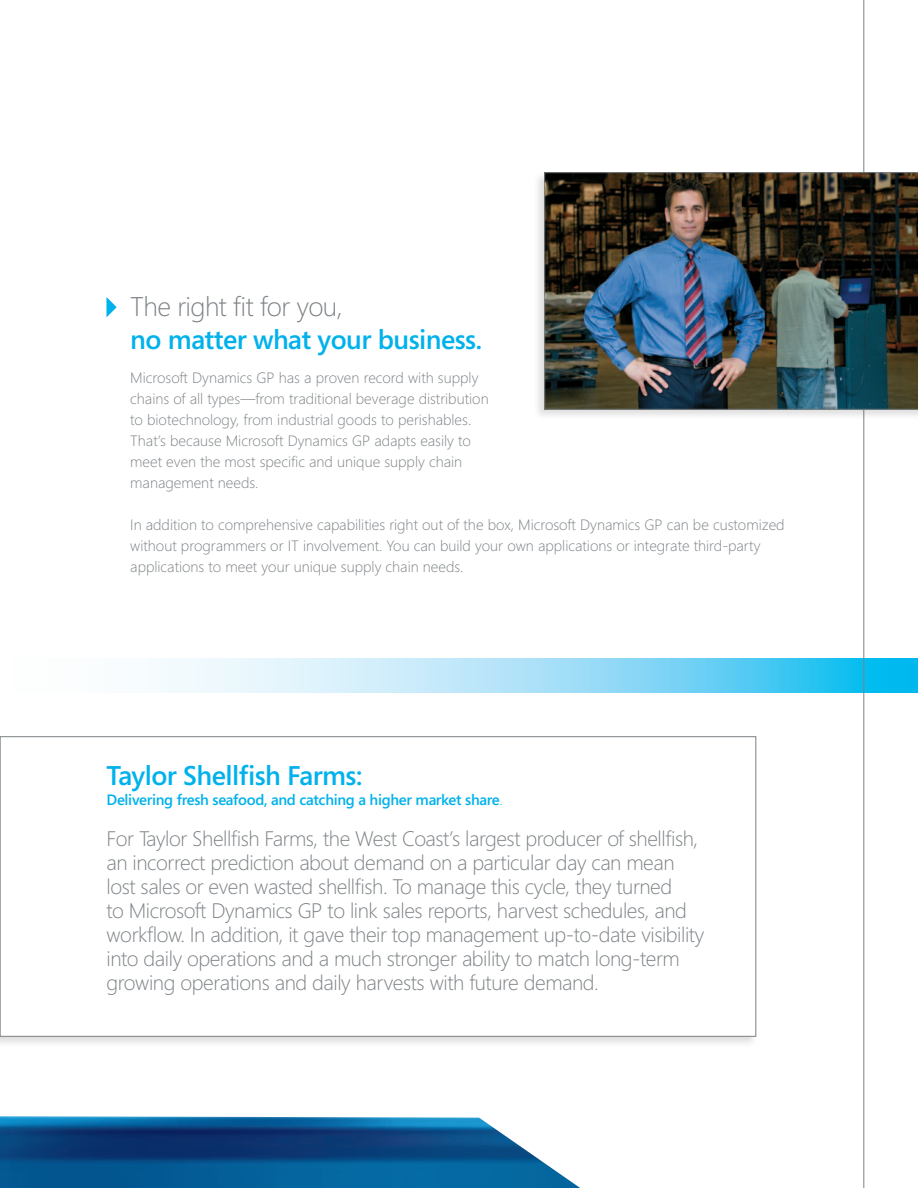
<style>
.page{position:relative;width:918px;height:1188px;background:#fff}
.page>*{position:absolute;margin:0;border:0;box-sizing:border-box;transform-origin:0 0}
.t1{font:600 27px "Segoe";letter-spacing:-.02em;color:#00b1ec}
.t2{font:300 27px "Segoe";letter-spacing:-.02em;color:#7c8185}
.t3{font:300 21px/24px "Segoe";letter-spacing:-.02em;color:#7c8185}
.t4{font:300 15px/21px "Segoe";color:#7c8185}
.t5{font:600 15px "Segoe";letter-spacing:-.02em;color:#00b1ec}
.s1{font-weight:300}
</style>
<div class="page">
<img style="left:160px;top:659px;width:758px;height:34px">
<img style="left:0;top:1116px;width:580px;height:72px">
<hr style="left:864px;top:0;width:1px;height:1188px;background:#7c8185">
<div style="left:533px;top:170px;width:385px;height:251px;background:#231f20;opacity:.15"></div>
<img style="left:544px;top:172px;width:374px;height:238px">
<svg style="left:106px;top:297px;width:11px;height:20px"></svg>
<div style="left:0;top:734px;width:758px;height:314px;background:#231f20;opacity:.15"></div>
<div style="left:0;top:737px;width:756px;height:299px;background:#fff"></div>
<h1 class="t2" style="left:130px;top:291px;width:214px">The right fit for you,</h1>
<h1 class="t1" style="left:130px;top:324px;width:353px">no matter what your business.</h1>
<p class="t4" style="left:130px;top:368px;width:360px">Microsoft Dynamics GP has a proven record with supply chains of all types—from traditional beverage distribution to biotechnology, from industrial goods to perishables.<br>That’s because Microsoft Dynamics GP adapts easily to meet even the most specific and unique supply chain management needs.</p>
<p class="t4" style="left:130px;top:515px;width:656px">In addition to comprehensive capabilities right out of the box, Microsoft Dynamics GP can be customized without programmers or IT involvement. You can build your own applications or integrate third-party applications to meet your unique supply chain needs.</p>
<h1 class="t1" style="left:106px;top:760px;width:257px">Taylor Shellfish Farms:</h1>
<p class="t5" style="left:106px;top:791px;width:398px">Delivering fresh seafood, and catching a higher market share<span class="s1">.</span></p>
<p class="t3" style="left:106px;top:826px;width:599px">For Taylor Shellfish Farms, the West Coast’s largest producer of shellfish, an incorrect prediction about demand on a particular day can mean lost sales or even wasted shellfish. To manage this cycle, they turned<br>to Microsoft Dynamics GP to link sales reports, harvest schedules, and workflow. In addition, it gave their top management up-to-date visibility into daily operations and a much stronger ability to match long-term growing operations and daily harvests with future demand.</p>
</div>
